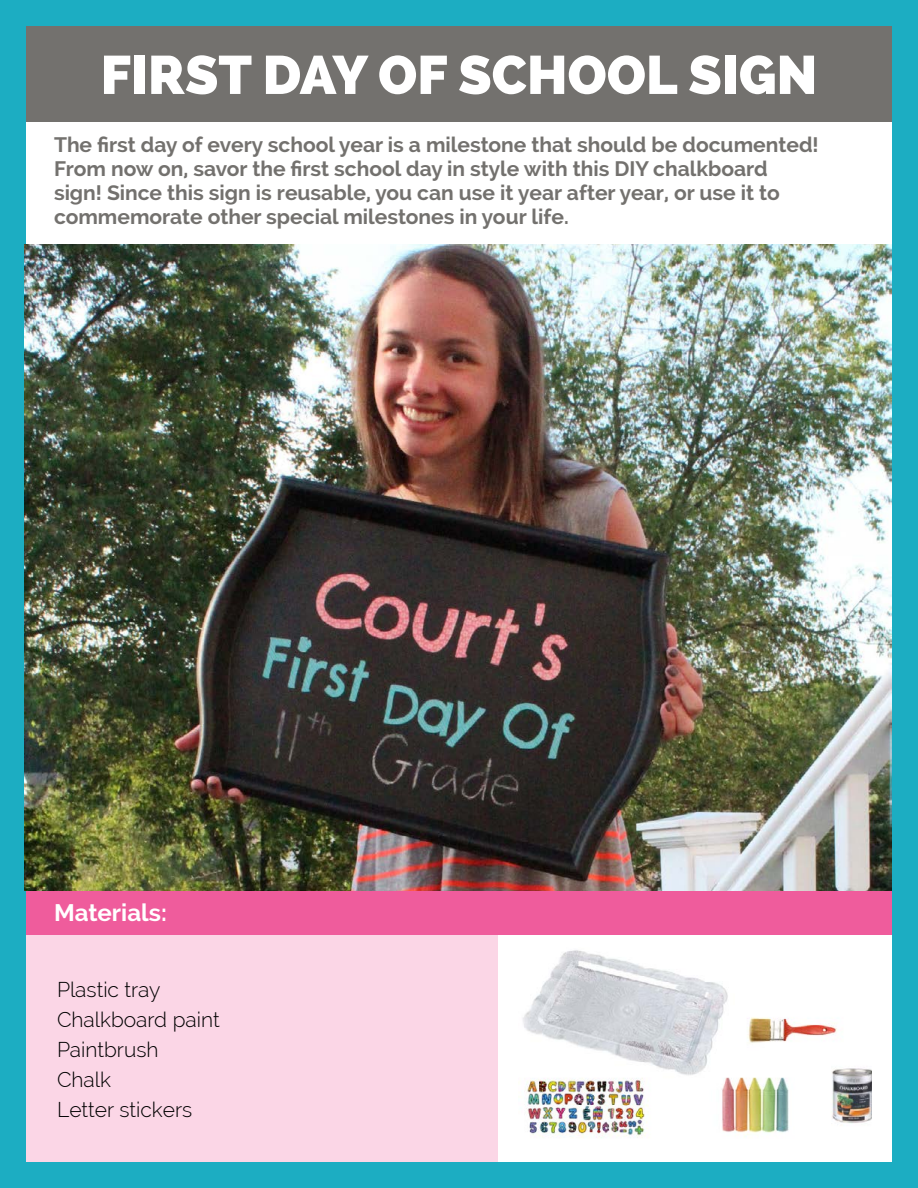
<style>
.page{position:relative;width:918px;height:1188px;background:#fff}
.page>*{position:absolute;margin:0;border:0;box-sizing:border-box;transform-origin:0 0}
.t1{font:800 54px "Raleway";color:#fff}
.t2{font:700 24px "Raleway";color:#fff}
.t3{font:700 21px/24.2px "Raleway";color:#73716e}
.t4{font:300 21px/30px "Raleway";color:#000}
</style>
<div class="page">
<div style="left:14px;top:14px;width:888px;height:108px;background:#73716e"></div>
<div style="left:14px;top:895px;width:484px;height:267px;background:#fbd6e6"></div>
<div style="left:14px;top:891px;width:888px;height:43px;background:#ef5c9c"></div>
<img style="left:522px;top:950px;width:350px;height:188px">
<div style="left:0;top:0;width:918px;height:25px;background:#1cadc2"></div>
<div style="left:0;top:1162px;width:918px;height:25px;background:#1cadc2"></div>
<div style="left:893px;top:0;width:25px;height:1188px;background:#1cadc2"></div>
<div style="left:0;top:0;width:25px;height:1188px;background:#1cadc2"></div>
<img style="left:24px;top:245px;width:868px;height:646px">
<h1 class="t1" style="left:101px;top:44px;width:718px">FIRST DAY OF SCHOOL SIGN</h1>
<p class="t3" style="left:54px;top:133px;width:766px">The first day of every school year is a milestone that should be documented!<br>From now on, savor the first school day in style with this DIY chalkboard sign! Since this sign is reusable, you can use it year after year, or use it to commemorate other special milestones in your life.</p>
<p class="t2" style="left:54px;top:899px;width:114px">Materials:</p>
<p class="t4" style="left:57px;top:975px;width:164px">Plastic tray<br>Chalkboard paint<br>Paintbrush<br>Chalk<br>Letter stickers</p>
</div>
